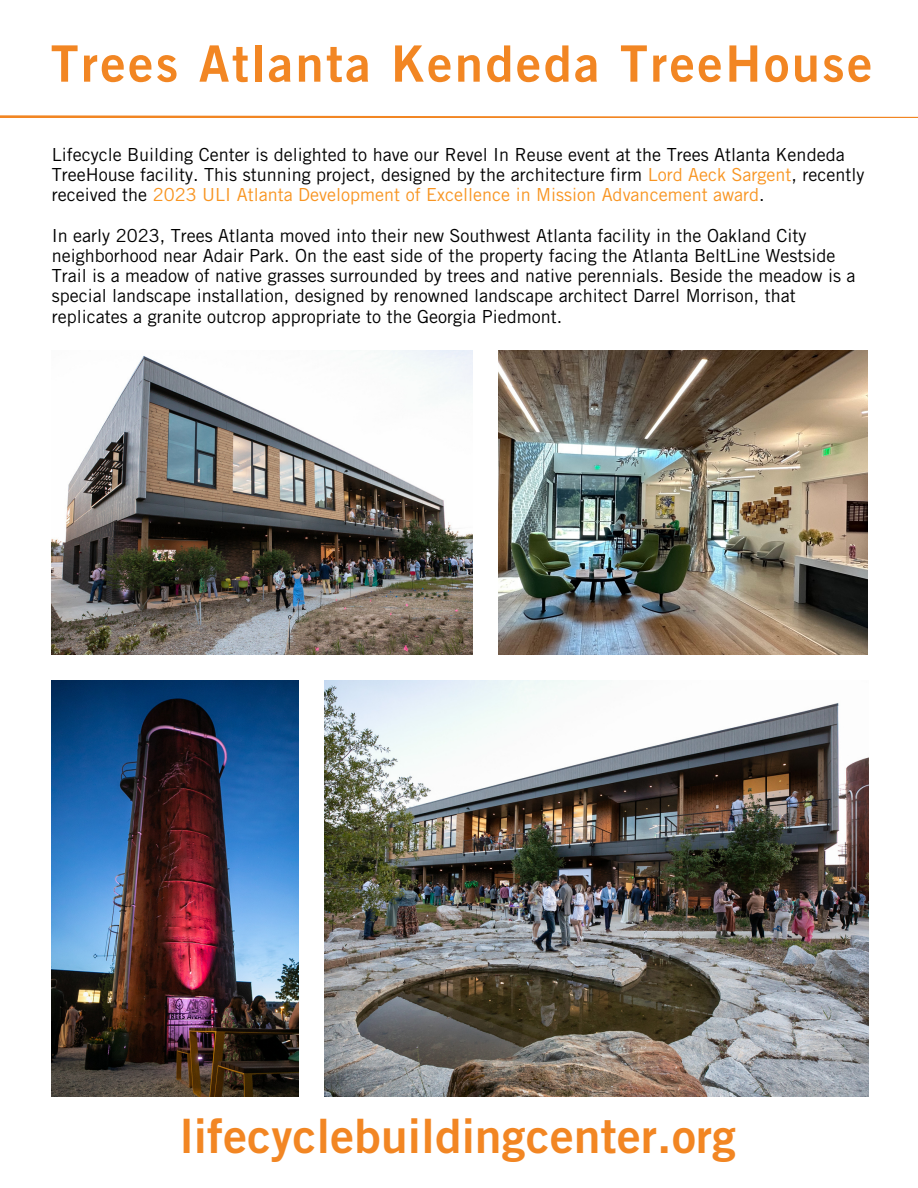
<style>
.page{position:relative;width:918px;height:1188px;background:#fff}
.page>*{position:absolute;margin:0;border:0;box-sizing:border-box;transform-origin:0 0}
.t1{font:50.25px "Trade Gothic LT Std Bd 2";letter-spacing:.05em;color:#f28623}
.t2{font:47.4px "Trade Gothic LT Std Bd 2";letter-spacing:.005em;color:#f28623}
.t3{font:18px/20.2px "Trade Gothic LT Std";color:#000}
.s1{color:#f89522}
</style>
<div class="page">
<svg style="left:0;top:115px;width:918px;height:3px"></svg>
<img style="left:325px;top:680px;width:543px;height:416px">
<img style="left:52px;top:680px;width:246px;height:416px">
<img style="left:52px;top:350px;width:421px;height:304px">
<img style="left:499px;top:350px;width:369px;height:304px">
<h1 class="t1" style="left:51px;top:45px;width:823px">Trees Atlanta Kendeda TreeHouse</h1>
<p class="t3" style="left:52px;top:147px;width:814px">Lifecycle Building Center is delighted to have our Revel In Reuse event at the Trees Atlanta Kendeda<br>TreeHouse facility. This stunning project, designed by the architecture firm <span class="s1">Lord Aeck Sargent</span>, recently received the <span class="s1">2023 ULI Atlanta Development of Excellence in Mission Advancement award</span>.</p>
<p class="t3" style="left:52px;top:228px;width:805px">In early 2023, Trees Atlanta moved into their new Southwest Atlanta facility in the Oakland City neighborhood near Adair Park. On the east side of the property facing the Atlanta BeltLine Westside Trail is a meadow of native grasses surrounded by trees and native perennials. Beside the meadow is a special landscape installation, designed by renowned landscape architect Darrel Morrison, that replicates a granite outcrop appropriate to the Georgia Piedmont.</p>
<h2 class="t2" style="left:180px;top:1118px;width:557px">lifecyclebuildingcenter.org</h2>
</div>
